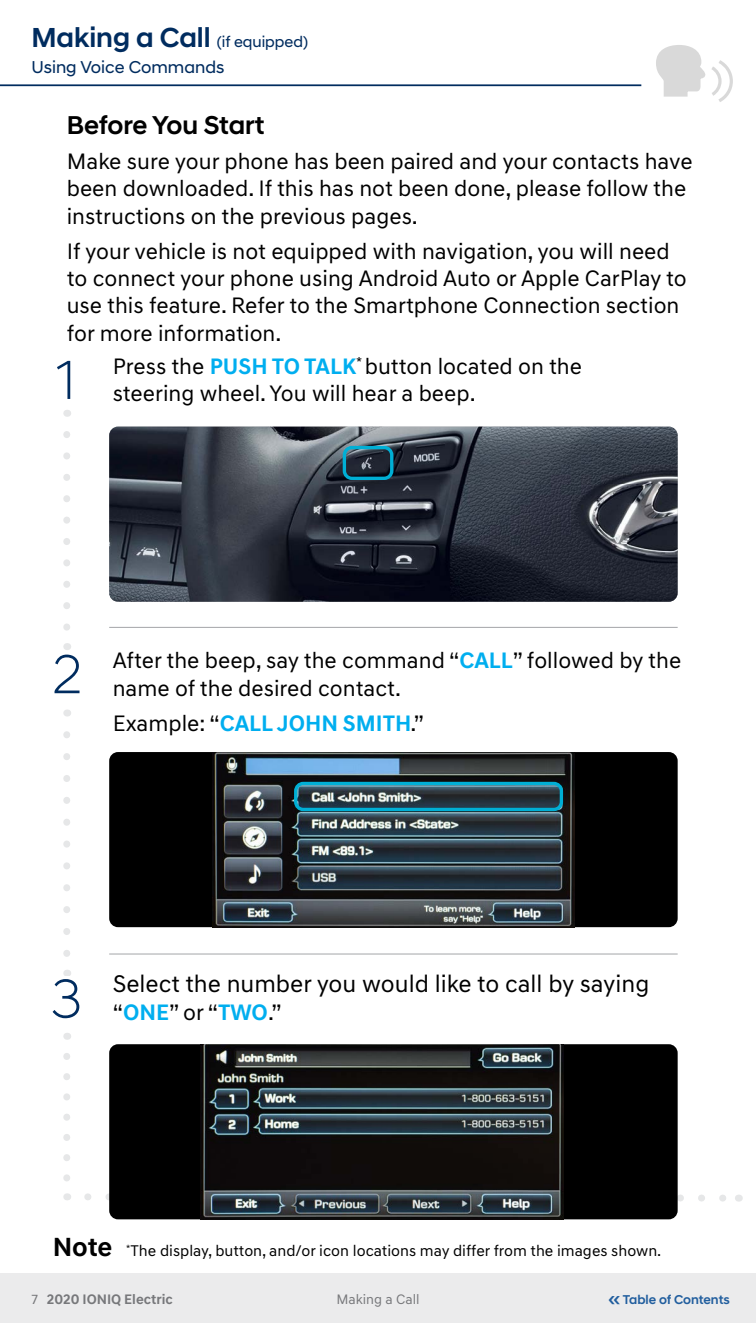
<style>
.page{position:relative;width:756px;height:1323px;background:#fff}
.page>*{position:absolute;margin:0;border:0;box-sizing:border-box;transform-origin:0 0}
.t1{font:300 56px "Hyundai Sans Head";color:#002c5f}
.t2{font:700 26.78px "Hyundai Sans Text";color:#000}
.t3{font:500 26.25px "Hyundai Sans Head";letter-spacing:-.005em;color:#000}
.t4{font:24.5px "Hyundai Sans Text";color:#000}
.t5{font:22.75px/27.3px "Hyundai Sans Text";color:#000}
.t6{font:700 22.75px "Hyundai Sans Text";color:#00aeef}
.t7{font:19.25px "Hyundai Sans Text";color:#000}
.t8{font:17.5px "Hyundai Sans Head";color:#002c5f}
.t9{font:15.75px "Hyundai Sans Text";color:#000}
.t10{font:15.75px "Hyundai Sans Head";color:#002c5f}
.t11{font:700 14px "Hyundai Sans Text";color:#77787b}
.t12{font:14px "Hyundai Sans Text";color:#77787b}
.t13{font:500 12.95px "Hyundai Sans Head";letter-spacing:-.005em;color:#215e9e}
.s1{font-weight:500;font-size:28px}
.s2{font-weight:700;color:#00aeef}
.s3{font-weight:400;color:#000}
.s4{font-weight:400}
.s5{font-size:19.6px}
</style>
<div class="page">
<div style="left:0;top:1274px;width:756px;height:49px;background:#ebebec"></div>
<hr style="left:0;top:84px;width:641px;height:2px;background:#002c5f">
<svg style="left:63px;top:1056px;width:7px;height:126px"></svg>
<svg style="left:84px;top:1193px;width:655px;height:9px"></svg>
<img style="left:109px;top:427px;width:569px;height:175px">
<div style="left:109px;top:752px;width:569px;height:175px;background:#000;border-radius:9px"></div>
<img style="left:213px;top:752px;width:361px;height:175px">
<div style="left:109px;top:1044px;width:569px;height:175px;background:#000;border-radius:9px"></div>
<img style="left:200px;top:1044px;width:363px;height:175px">
<svg style="left:63px;top:434px;width:7px;height:197px"></svg>
<svg style="left:63px;top:735px;width:7px;height:222px"></svg>
<hr style="left:109px;top:627px;width:569px;height:1px;background:#a3a5a8">
<hr style="left:109px;top:954px;width:569px;height:1px;background:#a3a5a8">
<div style="left:343px;top:446px;width:50px;height:34px;border:3px solid #00afd5;border-radius:8px"></div>
<div style="left:294px;top:782px;width:269px;height:29px;border:3px solid #00afd5;border-radius:8px"></div>
<svg style="left:656px;top:45px;width:77px;height:57px"></svg>
<p class="t10" style="left:32px;top:32px;width:278px"><span class="s1">Making a Call</span> (if equipped)</p>
<p class="t8" style="left:32px;top:56px;width:194px">Using Voice Commands</p>
<p class="t3" style="left:67px;top:109px;width:199px">Before You Start</p>
<p class="t5" style="left:67px;top:148px;width:627px">Make sure your phone has been paired and your contacts have been downloaded. If this has not been done, please follow the instructions on the previous pages.</p>
<p class="t5" style="left:67px;top:237px;width:622px">If your vehicle is not equipped with navigation, you will need to connect your phone using Android Auto or Apple CarPlay to use this feature. Refer to the Smartphone Connection section for more information.</p>
<p class="t7" style="left:654px;top:158px;width:87px">Activation</p>
<h1 class="t1" style="left:57px;top:347px;width:20px">1</h1>
<p class="t5" style="left:113px;top:353px;width:471px">Press the <span class="s2">PUSH TO TALK</span><sup>*</sup> button located on the steering wheel. You will hear a beep.</p>
<h1 class="t1" style="left:53px;top:641px;width:31px">2</h1>
<p class="t5" style="left:113px;top:647px;width:570px">After the beep, say the command “<span class="s2">CALL</span>” followed by the name of the desired contact.</p>
<p class="t6" style="left:113px;top:709px;width:313px"><span class="s3">Example: “</span>CALL JOHN SMITH<span class="s3">.”</span></p>
<h1 class="t1" style="left:51px;top:965px;width:32px">3</h1>
<p class="t4" style="left:113px;top:969px;width:538px">Select the number you would like to call by saying</p>
<p class="t5" style="left:113px;top:998px;width:170px">“<span class="s2">ONE</span>” or “<span class="s2">TWO</span>.”</p>
<p class="t2" style="left:53px;top:1231px;width:61px">Note</p>
<p class="t9" style="left:126px;top:1241px;width:537px"><sup>*</sup>The display, button, and/or icon locations may differ from the images shown.</p>
<p class="t11" style="left:32px;top:1290px;width:143px"><span class="s4">7</span> 2020 IONIQ Electric</p>
<p class="t12" style="left:336px;top:1291px;width:85px">Making a Call</p>
<p class="t13" style="left:609px;top:1292px;width:123px"><span class="s5">«</span> Table of Contents</p>
</div>
